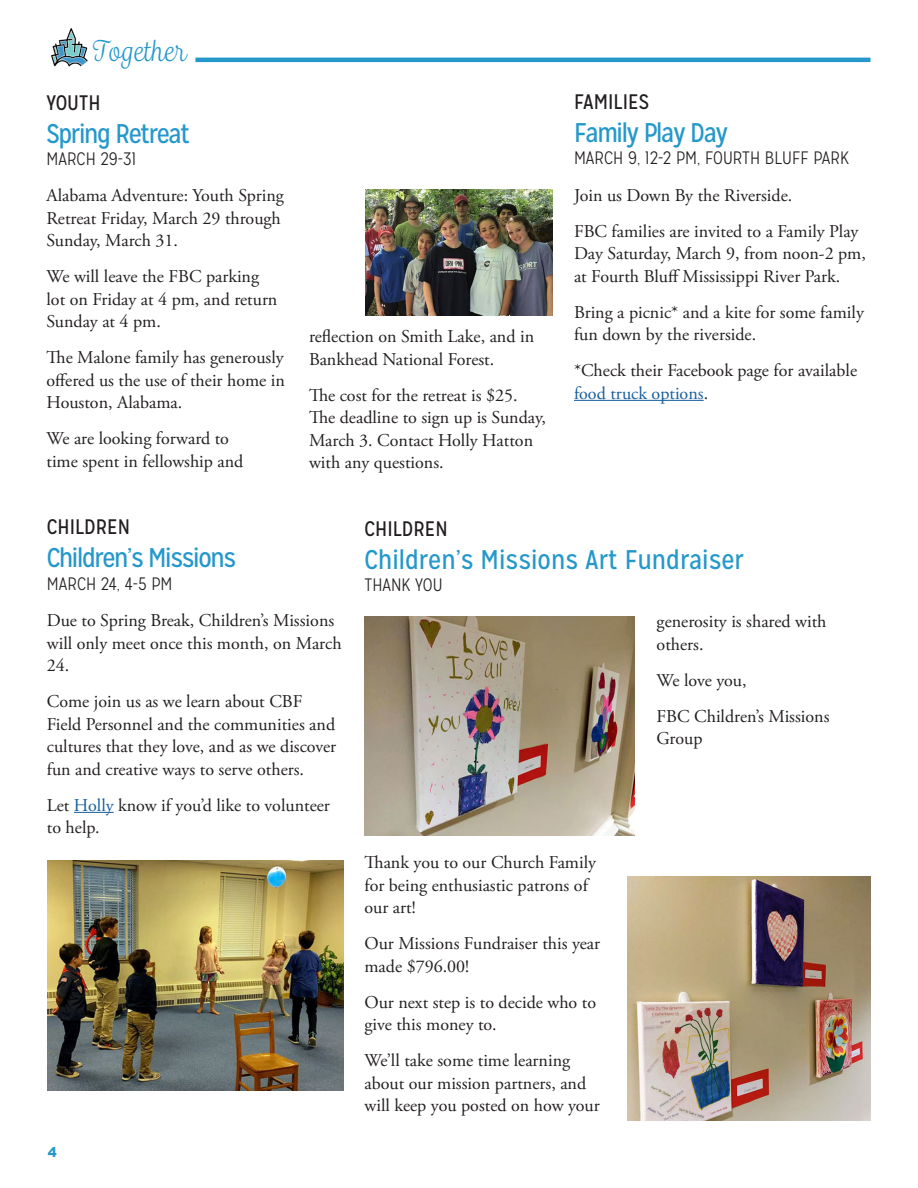
<style>
.page{position:relative;width:918px;height:1188px;background:#fff}
.page>*{position:absolute;margin:0;border:0;box-sizing:border-box;transform-origin:0 0}
.together{font:27.75px "Madre Script";color:#2498cb;scale:.84 1}
.Article_Title_Blue{font:27px "Mission Gothic";letter-spacing:-.05em;color:#2498cb}
.Article_Title_Blue-2{font:27px "Mission Gothic";color:#2498cb}
.Group_Tag{font:21px "Mission Gothic";color:#231f20}
.t1{font:18px/22.5px "Adobe Garamond Pro";color:#231f20}
.Article_Subtitle{font:300 18px "Mission Gothic";color:#231f20}
.t2{font:900 13.5px "Arial";color:#2498cb}
.s1{color:#175d9e}
</style>
<div class="page">
<hr style="left:195px;top:58px;width:675px;height:4px;background:#2498cb">
<img style="left:51px;top:28px;width:37px;height:39px">
<img style="left:365px;top:189px;width:188px;height:126px">
<hr style="left:574px;top:400px;width:130px;height:1px;background:#175d9e">
<hr style="left:74px;top:812px;width:40px;height:1px;background:#175d9e">
<img style="left:48px;top:861px;width:295px;height:230px">
<img style="left:627px;top:877px;width:243px;height:243px">
<img style="left:364px;top:617px;width:270px;height:219px">
<p class="together" style="left:93px;top:35px;width:113px">Together</p>
<p class="Group_Tag" style="left:46px;top:90px;width:56px">YOUTH</p>
<p class="Article_Title_Blue" style="left:46px;top:117px;width:145px">Spring Retreat</p>
<p class="Article_Subtitle" style="left:46px;top:148px;width:91px">MARCH 29-31</p>
<p class="t1" style="left:46px;top:185px;width:239px">Alabama Adventure: Youth Spring<br>Retreat Friday, March 29 through<br>Sunday, March 31.</p>
<p class="t1" style="left:46px;top:266px;width:232px">We will leave the FBC parking lot on Friday at 4 pm, and return<br>Sunday at 4 pm.</p>
<p class="t1" style="left:46px;top:347px;width:240px;text-align:justify">The Malone family has generously offered us the use of their home in Houston, Alabama.</p>
<p class="t1" style="left:46px;top:428px;width:198px">We are looking forward to time spent in fellowship and</p>
<p class="Group_Tag" style="left:47px;top:514px;width:85px">CHILDREN</p>
<p class="Article_Title_Blue" style="left:47px;top:542px;width:191px">Children’s Missions</p>
<p class="Article_Subtitle" style="left:47px;top:573px;width:127px">MARCH 24, 4-5 PM</p>
<p class="t1" style="left:309px;top:326px;width:227px">reflection on Smith Lake, and in<br>Bankhead National Forest.</p>
<p class="t1" style="left:309px;top:385px;width:238px">The cost for the retreat is $25.<br>The deadline to sign up is Sunday,<br>March 3. Contact Holly Hatton with any questions.</p>
<p class="Group_Tag" style="left:574px;top:89px;width:77px">FAMILIES</p>
<p class="Article_Title_Blue" style="left:574px;top:116px;width:156px">Family Play Day</p>
<p class="Article_Subtitle" style="left:574px;top:148px;width:277px">MARCH 9, 12-2 PM, FOURTH BLUFF PARK</p>
<p class="t1" style="left:574px;top:184px;width:220px">Join us Down By the Riverside.</p>
<p class="t1" style="left:574px;top:220px;width:293px">FBC families are invited to a Family Play<br>Day Saturday, March 9, from noon-2 pm, at Fourth Bluff Mississippi River Park.</p>
<p class="t1" style="left:574px;top:301px;width:291px">Bring a picnic* and a kite for some family fun down by the riverside.</p>
<p class="t1" style="left:574px;top:360px;width:285px">*Check their Facebook page for available <span class="s1">food truck options</span>.</p>
<p class="Group_Tag" style="left:364px;top:516px;width:85px">CHILDREN</p>
<p class="Article_Title_Blue-2" style="left:364px;top:543px;width:381px">Children’s Missions Art Fundraiser</p>
<p class="Article_Subtitle" style="left:364px;top:574px;width:80px">THANK YOU</p>
<p class="t1" style="left:47px;top:610px;width:296px">Due to Spring Break, Children’s Missions will only meet once this month, on March<br>24.</p>
<p class="t1" style="left:47px;top:691px;width:291px">Come join us as we learn about CBF Field Personnel and the communities and cultures that they love, and as we discover fun and creative ways to serve others.</p>
<p class="t1" style="left:47px;top:794px;width:285px">Let <span class="s1">Holly</span> know if you’d like to volunteer to help.</p>
<p class="t2" style="left:48px;top:1143px;width:11px">4</p>
<p class="t1" style="left:364px;top:852px;width:233px">Thank you to our Church Family for being enthusiastic patrons of our art!</p>
<p class="t1" style="left:364px;top:933px;width:237px">Our Missions Fundraiser this year made $796.00!</p>
<p class="t1" style="left:364px;top:991px;width:233px">Our next step is to decide who to give this money to.</p>
<p class="t1" style="left:364px;top:1050px;width:237px">We’ll take some time learning about our mission partners, and will keep you posted on how your</p>
<p class="t1" style="left:657px;top:611px;width:171px">generosity is shared with others.</p>
<p class="t1" style="left:657px;top:670px;width:91px">We love you,</p>
<p class="t1" style="left:657px;top:706px;width:174px">FBC Children’s Missions<br>Group</p>
</div>
